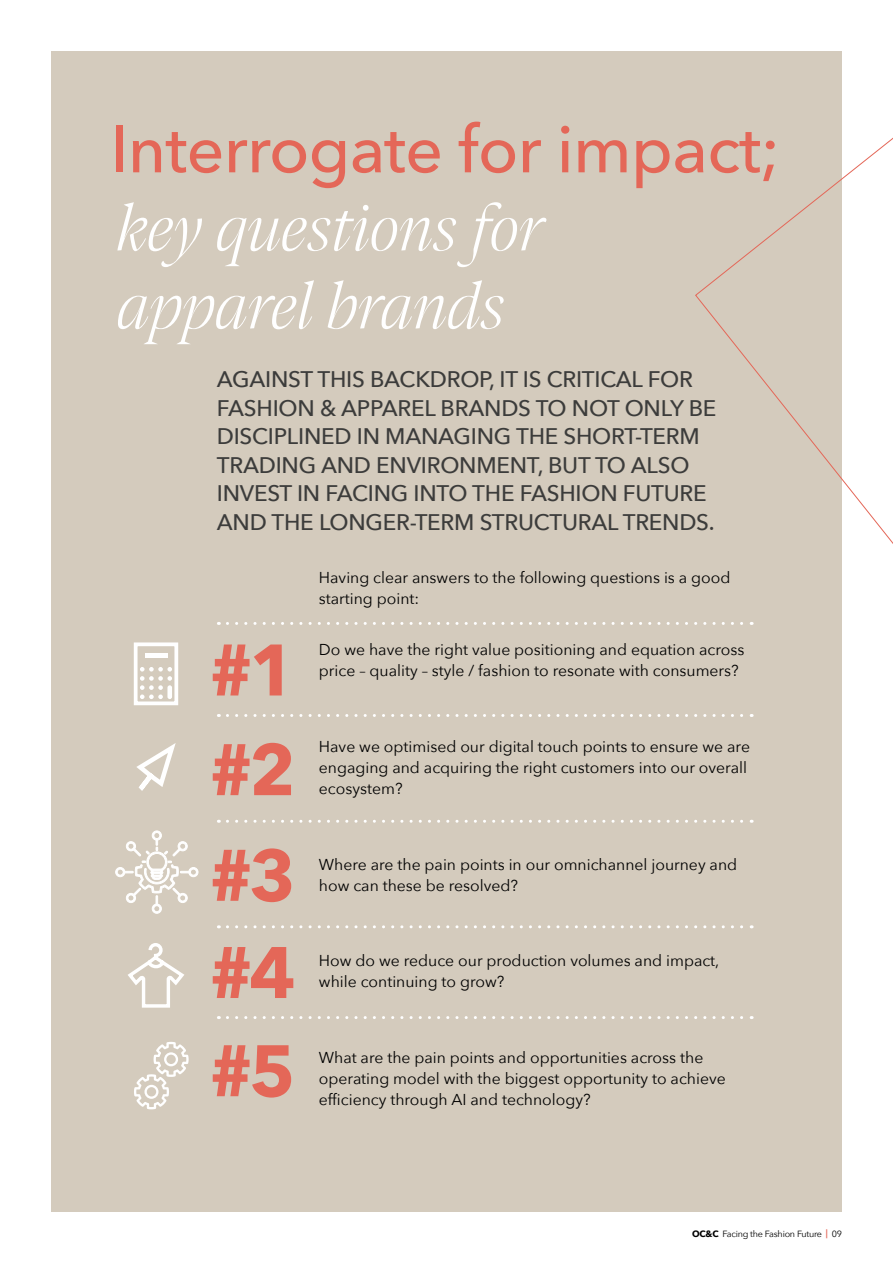
<style>
.page{position:relative;width:893px;height:1263px;background:#fff}
.page>*{position:absolute;margin:0;border:0;box-sizing:border-box;transform-origin:0 0}
.t1{font:700 72px/97.6px "Avenir Next";color:#e46758}
.t2{font:italic 300 66px/78px "Pensum Display";letter-spacing:-.01em;color:#fff}
.t3{font:500 66px "Avenir Next";letter-spacing:-.01em;color:#e46758}
.t4{font:500 22.5px/28.5px "Avenir Next";letter-spacing:-.01em;color:#3c3c3b}
.t5{font:15.75px/21px "Avenir Next";color:#000}
.t6{font:9px "Avenir Next";letter-spacing:-.025em;color:#000}
.s1{font-weight:700}
</style>
<div class="page">
<div style="left:51px;top:51px;width:791px;height:1161px;background:#d4cbbd"></div>
<svg style="left:695px;top:137px;width:198px;height:580px"></svg>
<svg style="left:227px;top:622px;width:525px;height:3px"></svg>
<svg style="left:227px;top:714px;width:525px;height:3px"></svg>
<svg style="left:227px;top:925px;width:525px;height:3px"></svg>
<svg style="left:227px;top:1016px;width:525px;height:3px"></svg>
<svg style="left:227px;top:820px;width:525px;height:3px"></svg>
<div style="left:134px;top:642px;width:44px;height:63px;border:4px solid #fff"></div>
<svg style="left:140px;top:667px;width:32px;height:32px"></svg>
<div style="left:145px;top:653px;width:22px;height:5px;background:#fff"></div>
<svg style="left:134px;top:1042px;width:55px;height:67px"></svg>
<svg style="left:128px;top:943px;width:56px;height:65px"></svg>
<svg style="left:137px;top:743px;width:39px;height:48px"></svg>
<svg style="left:115px;top:830px;width:83px;height:84px"></svg>
<h2 class="t3" style="left:111px;top:93px;width:671px">Interrogate for impact;</h2>
<h2 class="t2" style="left:117px;top:186px;width:428px">key questions for apparel brands</h2>
<p class="t4" style="left:217px;top:364px;width:501px">AGAINST THIS BACKDROP, IT IS CRITICAL FOR FASHION &amp; APPAREL BRANDS TO NOT ONLY BE DISCIPLINED IN MANAGING THE SHORT-TERM TRADING AND ENVIRONMENT, BUT TO ALSO INVEST IN FACING INTO THE FASHION FUTURE AND THE LONGER-TERM STRUCTURAL TRENDS.</p>
<h1 class="t1" style="left:209px;top:619px;width:88px;line-height:99.6px">#1 #2</h1>
<h1 class="t1" style="left:209px;top:826px;width:88px;text-align:justify">#3 #4 #5</h1>
<p class="t5" style="left:319px;top:567px;width:413px">Having clear answers to the following questions is a good starting point:</p>
<p class="t5" style="left:319px;top:638px;width:427px">Do we have the right value positioning and equation across price – quality – style / fashion to resonate with consumers?</p>
<p class="t5" style="left:319px;top:735px;width:433px">Have we optimised our digital touch points to ensure we are engaging and acquiring the right customers into our overall ecosystem?</p>
<p class="t5" style="left:319px;top:853px;width:420px">Where are the pain points in our omnichannel journey and how can these be resolved?</p>
<p class="t5" style="left:319px;top:949px;width:402px">How do we reduce our production volumes and impact, while continuing to grow?</p>
<p class="t5" style="left:319px;top:1046px;width:408px">What are the pain points and opportunities across the operating model with the biggest opportunity to achieve efficiency through AI and technology?</p>
<p class="t6" style="left:692px;top:1227px;width:151px"><span class="s1">OC&amp;C</span> Facing the Fashion Future <sup>|</sup> 09</p>
</div>
